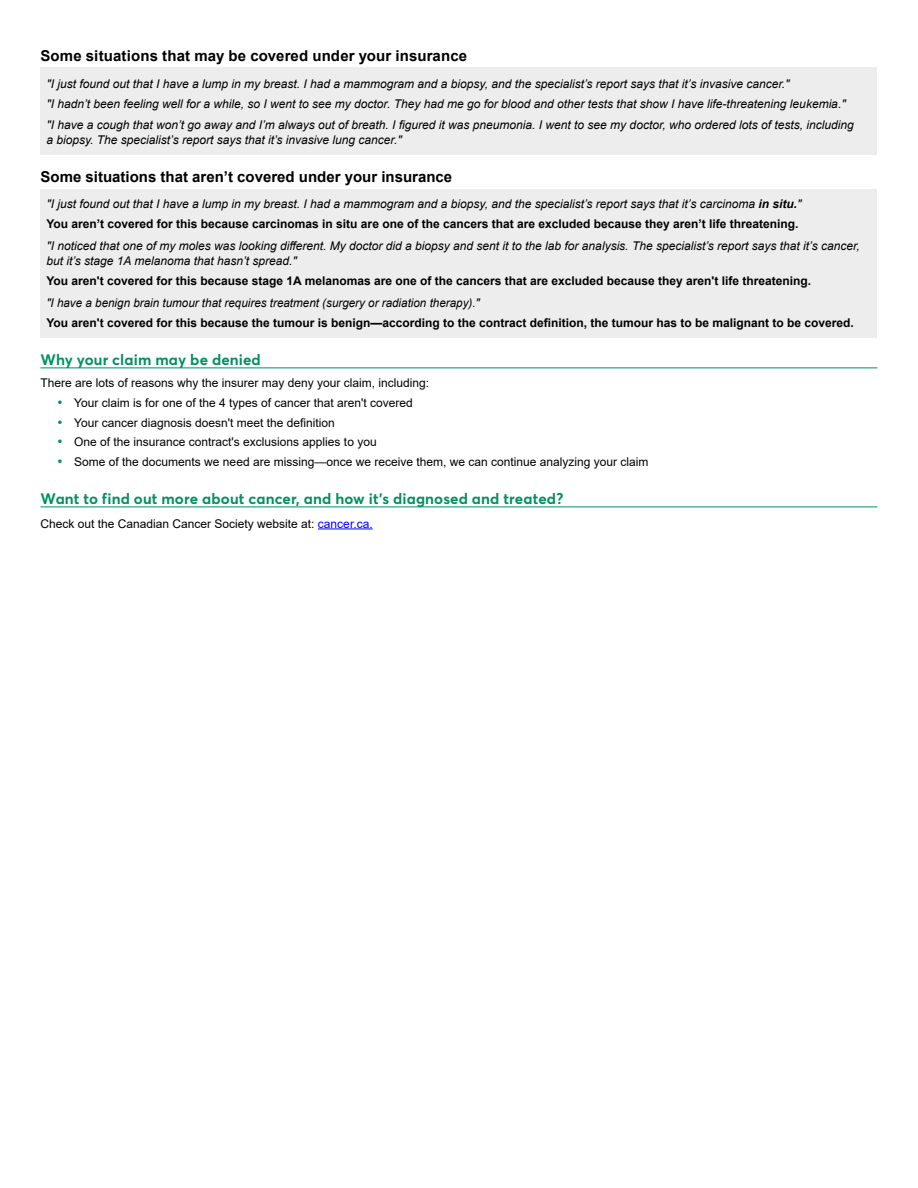
<style>
.page{position:relative;width:918px;height:1188px;background:#fff}
.page>*{position:absolute;margin:0;border:0;box-sizing:border-box;transform-origin:0 0}
.t1{font:700 15px "Arial";color:#000}
.t2{font:700 15px "Averta";letter-spacing:.01em;color:#00905f}
.t3{font:italic 12px/20.4px "Arial";color:#000}
.t4{font:700 12px/20.4px "Arial";color:#000}
.t5{font:12px "Arial";color:#000}
.s1{font-weight:400;font-style:italic}
.s2{font-style:italic}
.s3{font-family:"Averta";font-weight:700;font-size:15px;color:#00905f}
.s4{color:#00f}
</style>
<div class="page">
<div style="left:40px;top:68px;width:838px;height:87px;background:#ededed"></div>
<div style="left:40px;top:189px;width:838px;height:149px;background:#ededed"></div>
<hr style="left:40px;top:368px;width:838px;height:1px;background:#00905f">
<hr style="left:40px;top:507px;width:838px;height:1px;background:#00905f">
<hr style="left:318px;top:529px;width:55px;height:1px;background:#00f">
<p class="t1" style="left:40px;top:45px;width:428px">Some situations that may be covered under your insurance</p>
<p class="t3" style="left:46px;top:74px;width:809px">"I just found out that I have a lump in my breast. I had a mammogram and a biopsy, and the specialist’s report says that it’s invasive cancer."<br>"I hadn’t been feeling well for a while, so I went to see my doctor. They had me go for blood and other tests that show I have life-threatening leukemia." "I have a cough that won’t go away and I’m always out of breath. I figured it was pneumonia. I went to see my doctor, who ordered lots of tests, including</p>
<p class="t3" style="left:46px;top:129px;width:357px">a biopsy. The specialist’s report says that it’s invasive lung cancer."</p>
<p class="t1" style="left:40px;top:166px;width:413px">Some situations that aren’t covered under your insurance</p>
<p class="t4" style="left:46px;top:193px;width:756px"><span class="s1">"I just found out that I have a lump in my breast. I had a mammogram and a biopsy, and the specialist’s report says that it’s carcinoma</span> <span class="s2">in situ.</span><span class="s1">"<br></span>You aren’t covered for this because carcinomas in situ are one of the cancers that are excluded because they aren’t life threatening.</p>
<p class="t3" style="left:46px;top:238px;width:815px;line-height:15px">"I noticed that one of my moles was looking different. My doctor did a biopsy and sent it to the lab for analysis. The specialist’s report says that it’s cancer, but it’s stage 1A melanoma that hasn’t spread."</p>
<p class="t4" style="left:46px;top:271px;width:766px">You aren't covered for this because stage 1A melanomas are one of the cancers that are excluded because they aren't life threatening.</p>
<p class="t3" style="left:46px;top:293px;width:435px">"I have a benign brain tumour that requires treatment (surgery or radiation therapy)."</p>
<p class="t4" style="left:46px;top:313px;width:809px">You aren't covered for this because the tumour is benign—according to the contract definition, the tumour has to be malignant to be covered.</p>
<p class="t2" style="left:40px;top:350px;width:222px">Why your claim may be denied</p>
<p class="t5" style="left:40px;top:375px;width:390px">There are lots of reasons why the insurer may deny your claim, including:</p>
<p class="t5" style="left:57px;top:395px;width:358px"><span class="s3">•</span> Your claim is for one of the 4 types of cancer that aren't covered</p>
<p class="t5" style="left:57px;top:414px;width:280px"><span class="s3">•</span> Your cancer diagnosis doesn't meet the definition</p>
<p class="t5" style="left:57px;top:434px;width:321px"><span class="s3">•</span> One of the insurance contract's exclusions applies to you</p>
<p class="t5" style="left:57px;top:453px;width:593px"><span class="s3">•</span> Some of the documents we need are missing—once we receive them, we can continue analyzing your claim</p>
<p class="t2" style="left:40px;top:489px;width:525px">Want to find out more about cancer, and how it's diagnosed and treated ?</p>
<p class="t5" style="left:40px;top:515px;width:334px">Check out the Canadian Cancer Society website at: <span class="s4">cancer.ca.</span></p>
</div>
